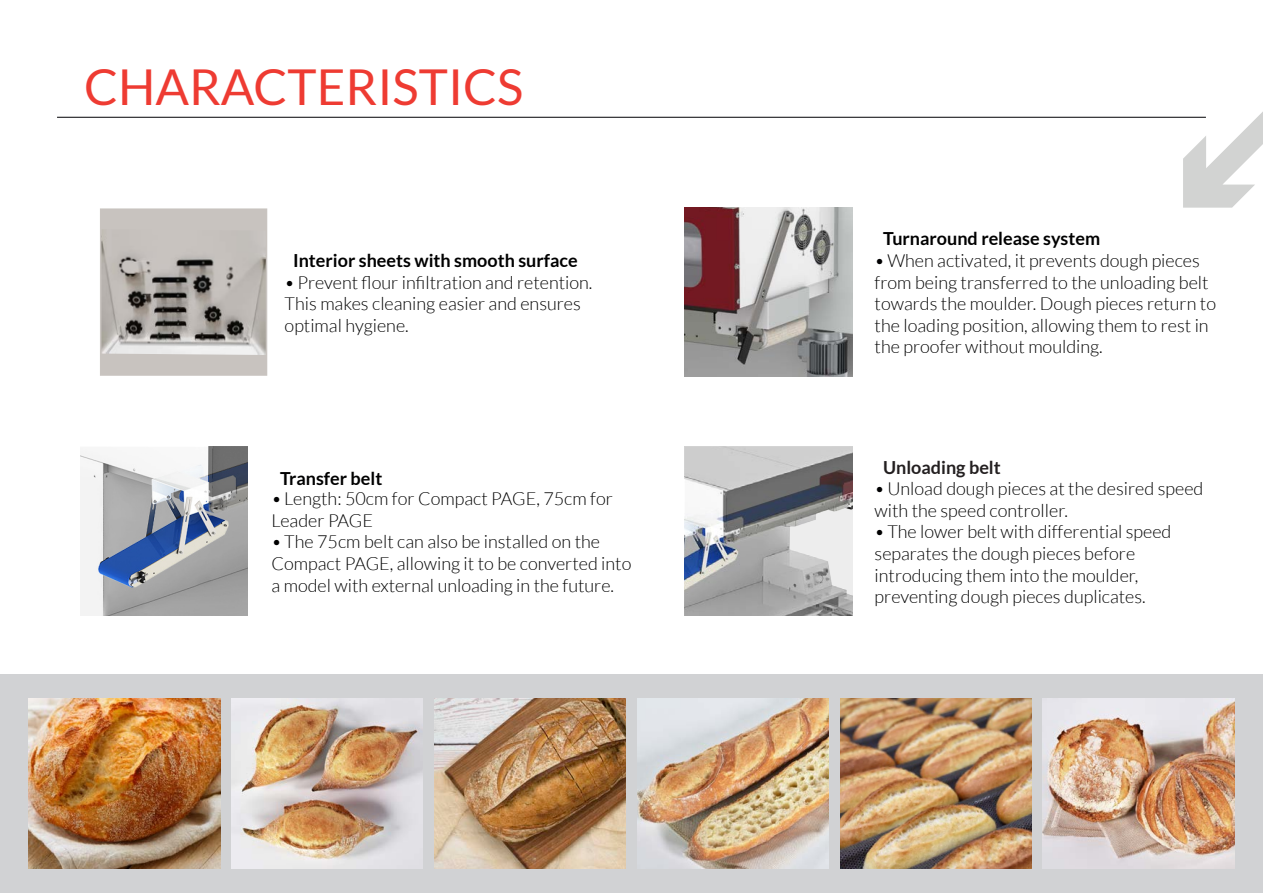
<style>
.page{position:relative;width:1263px;height:893px;background:#fff}
.page>*{position:absolute;margin:0;border:0;box-sizing:border-box;transform-origin:0 0}
.t1{font:49.5px "Lato";color:#ee3b32}
.t2{font:300 18px/21.6px "Lato";color:#000001}
.t3{font:700 18px "Lato";color:#000001}
.t4{font:700 18px "Lato";color:#231f20}
</style>
<div class="page">
<div style="left:0;top:674px;width:1263px;height:219px;background:#d1d2d4"></div>
<img style="left:232px;top:699px;width:191px;height:170px">
<img style="left:29px;top:699px;width:191px;height:170px">
<img style="left:434px;top:699px;width:192px;height:170px">
<img style="left:637px;top:699px;width:191px;height:170px">
<img style="left:840px;top:699px;width:191px;height:170px">
<img style="left:1043px;top:699px;width:191px;height:170px">
<hr style="left:57px;top:117px;width:1149px;height:1px;background:#000004">
<svg style="left:1183px;top:112px;width:80px;height:96px"></svg>
<img style="left:685px;top:208px;width:167px;height:168px">
<svg style="left:100px;top:208px;width:168px;height:168px;background:#b3afab"></svg>
<img style="left:80px;top:447px;width:168px;height:168px">
<img style="left:685px;top:447px;width:167px;height:168px">
<p class="t1" style="left:84px;top:59px;width:441px">CHARACTERISTICS</p>
<p class="t3" style="left:293px;top:250px;width:286px">Interior sheets with smooth surface</p>
<p class="t2" style="left:285px;top:271px;width:309px">•Prevent flour infiltration and retention.<br>This makes cleaning easier and ensures optimal hygiene.</p>
<p class="t3" style="left:280px;top:468px;width:104px">Transfer belt</p>
<p class="t2" style="left:271px;top:488px;width:343px">•Length: 50cm for Compact PAGE, 75cm for<br>Leader PAGE</p>
<p class="t2" style="left:271px;top:531px;width:361px">•The 75cm belt can also be installed on the<br>Compact PAGE, allowing it to be converted into a model with external unloading in the future.</p>
<p class="t3" style="left:883px;top:228px;width:219px">Turnaround release system</p>
<p class="t2" style="left:874px;top:250px;width:343px">•When activated, it prevents dough pieces from being transferred to the unloading belt towards the moulder. Dough pieces return to the loading position, allowing them to rest in the proofer without moulding.</p>
<p class="t4" style="left:883px;top:457px;width:119px">Unloading belt</p>
<p class="t2" style="left:874px;top:478px;width:330px">•Unload dough pieces at the desired speed with the speed controller.</p>
<p class="t2" style="left:874px;top:521px;width:298px">•The lower belt with differential speed separates the dough pieces before introducing them into the moulder, preventing dough pieces duplicates.</p>
</div>
